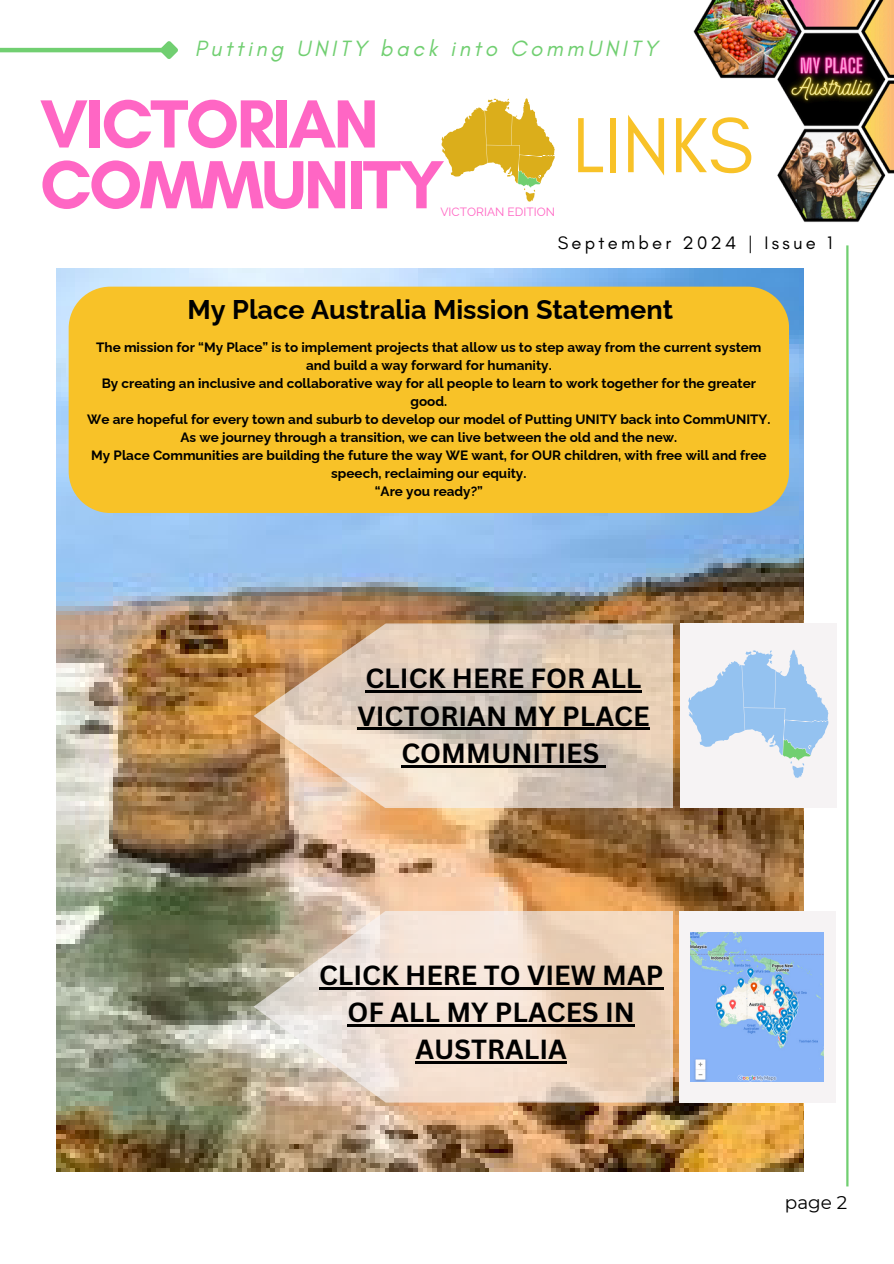
<style>
.page{position:relative;width:894px;height:1264px;background:#fff}
.page>*{position:absolute;margin:0;border:0;box-sizing:border-box;transform-origin:0 0}
.t1{font:79.5px "Glacial Indifference";color:#f8c228}
.t2{font:700 69.3px/60.8px "Glacial Indifference";letter-spacing:-.035em;color:#ff66c4}
.t3{font:700 27px/37.2px "Canva Sans";color:#000;text-align:center}
.t4{font:700 27px "Raleway";color:#000}
.t5{font:700 26.85px/37.2px "Canva Sans";color:#000;text-align:center}
.t6{font:italic 22.5px "Glacial Indifference";letter-spacing:.155em;color:#71cf71}
.t7{font:18.45px "Glacial Indifference";letter-spacing:.175em;color:#000}
.t8{font:18.45px "Montserrat";color:#000}
.t9{font:700 13.5px/18px "Raleway";color:#000;text-align:center}
.t10{font:12px "Raleway";color:#ff66c4}
</style>
<div class="page">
<img style="left:56px;top:269px;width:747px;height:902px">
<svg style="left:441px;top:98px;width:68px;height:79px"></svg>
<img style="left:509px;top:0;width:384px;height:272px">
<hr style="left:846px;top:245px;width:2px;height:941px;background:#71cf71">
<div style="left:678px;top:910px;width:157px;height:192px;background:#f6f3f4"></div>
<img style="left:690px;top:932px;width:133px;height:149px">
<svg style="left:253px;top:910px;width:420px;height:192px;background:#e5d3c2"></svg>
<svg style="left:253px;top:623px;width:420px;height:185px;background:#dbc4ad"></svg>
<div style="left:680px;top:623px;width:156px;height:185px;background:#f6f3f4"></div>
<svg style="left:688px;top:650px;width:140px;height:128px"></svg>
<div style="left:69px;top:287px;width:719px;height:226px;background:#f8c228"></div>
<hr style="left:319px;top:986px;width:344px;height:3px;background:#000">
<hr style="left:347px;top:1024px;width:287px;height:2px;background:#000">
<hr style="left:415px;top:1061px;width:151px;height:2px;background:#000">
<hr style="left:365px;top:690px;width:276px;height:3px;background:#000">
<hr style="left:357px;top:727px;width:292px;height:3px;background:#000">
<hr style="left:401px;top:765px;width:198px;height:2px;background:#000">
<svg style="left:599px;top:765px;width:6px;height:2px"></svg>
<hr style="left:0;top:48px;width:163px;height:4px;background:#71cf71">
<svg style="left:156px;top:41px;width:22px;height:18px"></svg>
<p class="t6" style="left:195px;top:34px;width:464px">Putting UNITY back into CommUNITY</p>
<h6 class="t2" style="left:40px;top:93px;width:406px">VICTORIAN<br>COMMUNITY</h6>
<p class="t10" style="left:440px;top:205px;width:116px">VICTORIAN EDITION</p>
<h1 class="t1" style="left:572px;top:97px;width:183px">LINKS</h1>
<h3 class="t7" style="left:557px;top:231px;width:276px">September 2024 | Issue 1</h3>
<p class="t4" style="left:187px;top:293px;width:487px">My Place Australia Mission Statement</p>
<p class="t9" style="left:96px;top:338px;width:666px">The mission for “My Place” is to implement projects that allow us to step away from the current system and build a way forward for humanity.</p>
<h4 class="t9" style="left:102px;top:374px;width:655px">By creating an inclusive and collaborative way for all people to learn to work together for the greater good.</h4>
<p class="t9" style="left:87px;top:410px;width:684px">We are hopeful for every town and suburb to develop our model of Putting UNITY back into CommUNITY.</p>
<p class="t9" style="left:180px;top:428px;width:498px">As we journey through a transition, we can live between the old and the new.</p>
<p class="t9" style="left:91px;top:446px;width:676px">My Place Communities are building the future the way WE want, for OUR children, with free will and free speech, reclaiming our equity.</p>
<p class="t9" style="left:374px;top:482px;width:110px">“Are you ready?”</p>
<p class="t3" style="left:357px;top:659px;width:293px">CLICK HERE FOR ALL<br>VICTORIAN MY PLACE<br>COMMUNITIES</p>
<p class="t5" style="left:319px;top:955px;width:346px">CLICK HERE TO VIEW MAP<br>OF ALL MY PLACES IN<br>AUSTRALIA</p>
<h3 class="t8" style="left:784px;top:1191px;width:64px">page 2</h3>
</div>
